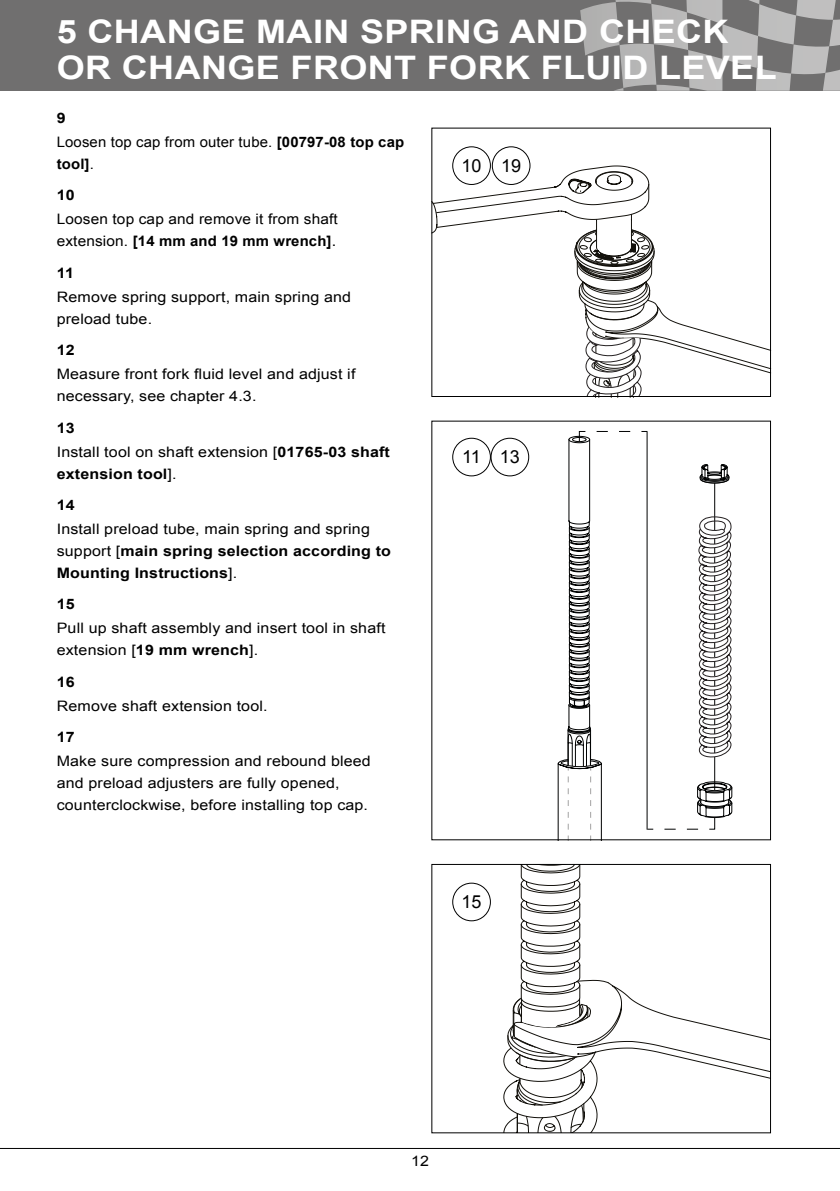
<style>
.page{position:relative;width:840px;height:1191px;background:#fff}
.page>*{position:absolute;margin:0;border:0;box-sizing:border-box;transform-origin:0 0}
.t1{font:700 32.4px/36px "Arial";letter-spacing:.01em;color:#fff;scale:1.11 1}
.t2{font:18px "Arial";letter-spacing:.01em;color:#000}
.t3{font:14.4px/22px "Arial";letter-spacing:.01em;color:#000;scale:1.11 1}
.t4{font:700 14.4px/22px "Arial";letter-spacing:.01em;color:#000;scale:1.11 1}
.t5{font:14.4px/22px "Arial";letter-spacing:.01em;color:#000;scale:1.07 1}
.t6{font:14.4px/24px "Arial";letter-spacing:.01em;color:#000}
.t7{font:700 14.4px/31.4px "Arial";letter-spacing:.01em;color:#000}
.s1{font-weight:700}
.s2{font-weight:400}
.s3{font-size:16px}
</style>
<div class="page">
<div style="left:0;top:0;width:839px;height:91px;background:#706f6f"></div>
<svg style="left:580px;top:0;width:259px;height:91px"></svg>
<hr style="left:0;top:1148px;width:839px;height:1px;background:#000">
<svg style="left:557px;top:431px;width:175px;height:407px"></svg>
<svg style="left:433px;top:166px;width:338px;height:232px"></svg>
<div style="left:452px;top:147px;width:38px;height:37px;background:#fff;border-radius:50%"></div>
<div style="left:452px;top:146px;width:38px;height:39px;border:1px solid #000;border-radius:50%"></div>
<div style="left:492px;top:147px;width:37px;height:37px;background:#fff;border-radius:50%"></div>
<div style="left:491px;top:146px;width:39px;height:39px;border:1px solid #000;border-radius:50%"></div>
<div style="left:452px;top:438px;width:38px;height:38px;border:1px solid #000;border-radius:50%"></div>
<div style="left:490px;top:438px;width:39px;height:38px;border:1px solid #000;border-radius:50%"></div>
<svg style="left:503px;top:866px;width:265px;height:265px"></svg>
<div style="left:452px;top:882px;width:38px;height:39px;border:1px solid #000;border-radius:50%"></div>
<h1 class="t1" style="left:57px;top:15px;width:649px">5 CHANGE MAIN SPRING AND CHECK<br>OR CHANGE FRONT FORK FLUID LEVEL</h1>
<p class="t6" style="left:57px;top:106px;width:349px"><span class="s1">9<br></span>Loosen top cap from outer tube. <span class="s1">[00797-08 top cap</span></p>
<p class="t7" style="left:57px;top:149px;width:39px">tool]<span class="s2">.<br></span>10</p>
<p class="t5" style="left:57px;top:208px;width:264px">Loosen top cap and remove it from shaft extension. <span class="s1">[14 mm and 19 mm wrench]</span><span class="s3">.</span></p>
<p class="t4" style="left:57px;top:262px;width:17px">11</p>
<p class="t3" style="left:57px;top:286px;width:266px">Remove spring support, main spring and preload tube.</p>
<p class="t4" style="left:57px;top:339px;width:18px">12</p>
<p class="t3" style="left:57px;top:363px;width:270px">Measure front fork fluid level and adjust if necessary, see chapter 4.3.</p>
<p class="t3" style="left:57px;top:415px;width:301px;line-height:24px"><span class="s1">13<br></span>Install tool on shaft extension [<span class="s1">01765-03 shaft</span></p>
<p class="t4" style="left:57px;top:458px;width:109px;line-height:31.4px">extension tool<span class="s2">].<br></span>14</p>
<p class="t4" style="left:57px;top:518px;width:302px"><span class="s2">Install preload tube, main spring and spring support [</span>main spring selection according to<br>Mounting Instructions<span class="s2">].</span></p>
<p class="t4" style="left:57px;top:593px;width:18px">15</p>
<p class="t3" style="left:57px;top:617px;width:297px">Pull up shaft assembly and insert tool in shaft extension [<span class="s1">19 mm wrench</span>].</p>
<p class="t4" style="left:57px;top:671px;width:18px">16</p>
<p class="t3" style="left:57px;top:695px;width:191px">Remove shaft extension tool.</p>
<p class="t4" style="left:57px;top:726px;width:18px">17</p>
<p class="t3" style="left:57px;top:750px;width:284px">Make sure compression and rebound bleed and preload adjusters are fully opened, counterclockwise, before installing top cap.</p>
<p class="t2" style="left:461px;top:154px;width:61px">10 19</p>
<p class="t2" style="left:462px;top:445px;width:59px">11 13</p>
<p class="t2" style="left:461px;top:890px;width:22px">15</p>
<p class="t3" style="left:411px;top:1149px;width:18px">12</p>
</div>
